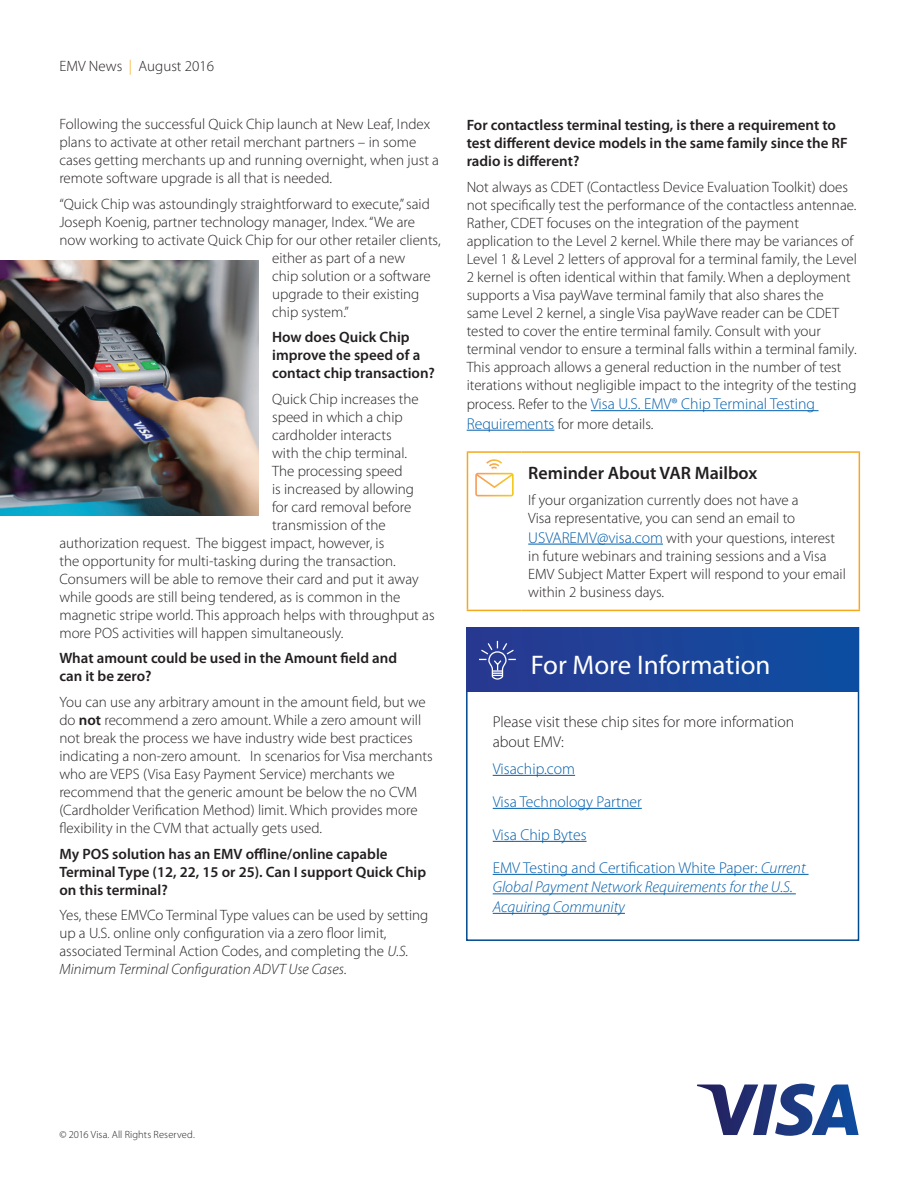
<style>
.page{position:relative;width:918px;height:1188px;background:#fff}
.page>*{position:absolute;margin:0;border:0;box-sizing:border-box;transform-origin:0 0}
.t1{font:27px "Myriad Pro";color:#fff}
.t2{font:600 18px "Myriad Pro";color:#231f20}
.t3{font:300 15.75px/33px "Myriad Pro";color:#015dab}
.t4{font:italic 300 15.75px/19.5px "Myriad Pro";color:#015dab}
.t5{font:300 15.75px/19.5px "Myriad Pro";color:#231f20}
.t6{font:300 15px/18px "Myriad Pro";color:#231f20}
.t7{font:600 15px/18px "Myriad Pro";color:#231f20}
.t8{font:300 10.5px "Myriad Pro";letter-spacing:.01em;color:#231f20}
.s1{color:#f5a81c}
.s2{font-weight:600}
.s3{font-style:italic}
.s4{font-size:15px;color:#231f20}
.s5{font-size:15.75px;color:#015dab}
</style>
<div class="page">
<hr style="left:467px;top:430px;width:87px;height:1px;background:#015dab">
<div style="left:466px;top:627px;width:393px;height:314px;border:2px solid #014990"></div>
<div style="left:467px;top:627px;width:392px;height:65px;background:linear-gradient(to right,#2a3890,#0d4ea2)"></div>
<hr style="left:467px;top:610px;width:54px;height:1px;background:#f5a81c">
<hr style="left:521px;top:610px;width:339px;height:1px;background:#f5a81c">
<hr style="left:859px;top:453px;width:1px;height:157px;background:#f5a81c">
<hr style="left:467px;top:453px;width:1px;height:157px;background:#f5a81c">
<hr style="left:467px;top:451px;width:54px;height:2px;background:#f5a81c">
<hr style="left:521px;top:451px;width:339px;height:2px;background:#f5a81c">
<hr style="left:591px;top:410px;width:228px;height:1px;background:#015dab">
<img style="left:0;top:261px;width:259px;height:254px">
<svg style="left:475px;top:459px;width:39px;height:37px"></svg>
<hr style="left:528px;top:544px;width:135px;height:1px;background:#015dab">
<svg style="left:479px;top:641px;width:37px;height:39px"></svg>
<hr style="left:493px;top:775px;width:82px;height:1px;background:#015dab">
<hr style="left:493px;top:808px;width:149px;height:1px;background:#015dab">
<hr style="left:493px;top:841px;width:94px;height:1px;background:#015dab">
<hr style="left:493px;top:874px;width:316px;height:1px;background:#015dab">
<hr style="left:493px;top:893px;width:303px;height:1px;background:#015dab">
<hr style="left:493px;top:913px;width:132px;height:1px;background:#015dab">
<svg style="left:697px;top:1084px;width:162px;height:52px"></svg>
<p class="t6" style="left:59px;top:57px;width:156px">EMV News <span class="s1">|</span> August 2016</p>
<p class="t6" style="left:59px;top:115px;width:381px">Following the successful Quick Chip launch at New Leaf, Index plans to activate at other retail merchant partners – in some cases getting merchants up and running overnight, when just a remote software upgrade is all that is needed.</p>
<p class="t6" style="left:59px;top:195px;width:383px">“Quick Chip was astoundingly straightforward to execute,” said<br>Joseph Koenig, partner technology manager, Index. “We are now working to activate Quick Chip for our other retailer clients,</p>
<p class="t6" style="left:272px;top:249px;width:160px">either as part of a new chip solution or a software upgrade to their existing chip system.”</p>
<p class="t7" style="left:272px;top:328px;width:164px">How does Quick Chip improve the speed of a contact chip transaction?</p>
<p class="t6" style="left:272px;top:390px;width:148px">Quick Chip increases the speed in which a chip cardholder interacts with the chip terminal.<br>The processing speed<br>is increased by allowing for card removal before</p>
<p class="t6" style="left:59px;top:516px;width:377px;text-indent:213px">transmission of the authorization request. The biggest impact, however, is<br>the opportunity for multi-tasking during the transaction.<br>Consumers will be able to remove their card and put it away while goods are still being tendered, as is common in the magnetic stripe world. This approach helps with throughput as more POS activities will happen simultaneously.</p>
<p class="t7" style="left:59px;top:649px;width:339px">What amount could be used in the Amount feld and can it be zero?</p>
<p class="t6" style="left:59px;top:693px;width:375px">You can use any arbitrary amount in the amount feld, but we do <span class="s2">not</span> recommend a zero amount. While a zero amount will not break the process we have industry wide best practices indicating a non-zero amount. In scenarios for Visa merchants who are VEPS (Visa Easy Payment Service) merchants we recommend that the generic amount be below the no CVM (Cardholder Verifcation Method) limit. Which provides more fexibility in the CVM that actually gets used.</p>
<p class="t7" style="left:59px;top:844px;width:368px">My POS solution has an EMV ofine/online capable<br>Terminal Type (12, 22, 15 or 25). Can I support Quick Chip on this terminal?</p>
<p class="t6" style="left:59px;top:906px;width:371px">Yes, these EMVCo Terminal Type values can be used by setting up a U.S. online only confguration via a zero foor limit, associated Terminal Action Codes, and completing the <span class="s3">U.S.<br>Minimum Terminal Confguration ADVT Use Cases</span>.</p>
<p class="t7" style="left:467px;top:116px;width:383px">For contactless terminal testing, is there a requirement to test diferent device models in the same family since the RF radio is diferent?</p>
<p class="t6" style="left:467px;top:177px;width:392px">Not always as CDET (Contactless Device Evaluation Toolkit) does not specifcally test the performance of the contactless antennae.<br>Rather, CDET focuses on the integration of the payment application to the Level 2 kernel. While there may be variances of Level 1 &amp; Level 2 letters of approval for a terminal family, the Level 2 kernel is often identical within that family. When a deployment supports a Visa payWave terminal family that also shares the same Level 2 kernel, a single Visa payWave reader can be CDET tested to cover the entire terminal family. Consult with your terminal vendor to ensure a terminal falls within a terminal family.<br>This approach allows a general reduction in the number of test iterations without negligible impact to the integrity of the testing</p>
<p class="t3" style="left:467px;top:387px;width:350px"><span class="s4">process. Refer to the</span> Visa U.S. EMV® Chip Terminal Testing</p>
<p class="t6" style="left:467px;top:414px;width:188px"><span class="s5">Requirements</span> for more details.</p>
<p class="t2" style="left:528px;top:462px;width:231px">Reminder About VAR Mailbox</p>
<p class="t6" style="left:528px;top:491px;width:272px">If your organization currently does not have a<br>Visa representative, you can send an email to</p>
<p class="t6" style="left:528px;top:528px;width:319px"><span class="s5">USVAREMV@visa.com</span> with your questions, interest in future webinars and training sessions and a Visa EMV Subject Matter Expert will respond to your email within 2 business days.</p>
<h2 class="t1" style="left:531px;top:648px;width:241px">For More Information</h2>
<p class="t5" style="left:493px;top:712px;width:303px">Please visit these chip sites for more information about EMV:</p>
<p class="t3" style="left:493px;top:752px;width:314px">Visachip.com<br>Visa Technology Partner<br>Visa Chip Bytes<br>EMV Testing and Certifcation White Paper: <span class="s3">Current</span></p>
<p class="t4" style="left:493px;top:877px;width:302px">Global Payment Network Requirements for the U.S.<br>Acquiring Community</p>
<p class="t8" style="left:59px;top:1128px;width:137px">© 2016 Visa. All Rights Reserved.</p>
</div>
